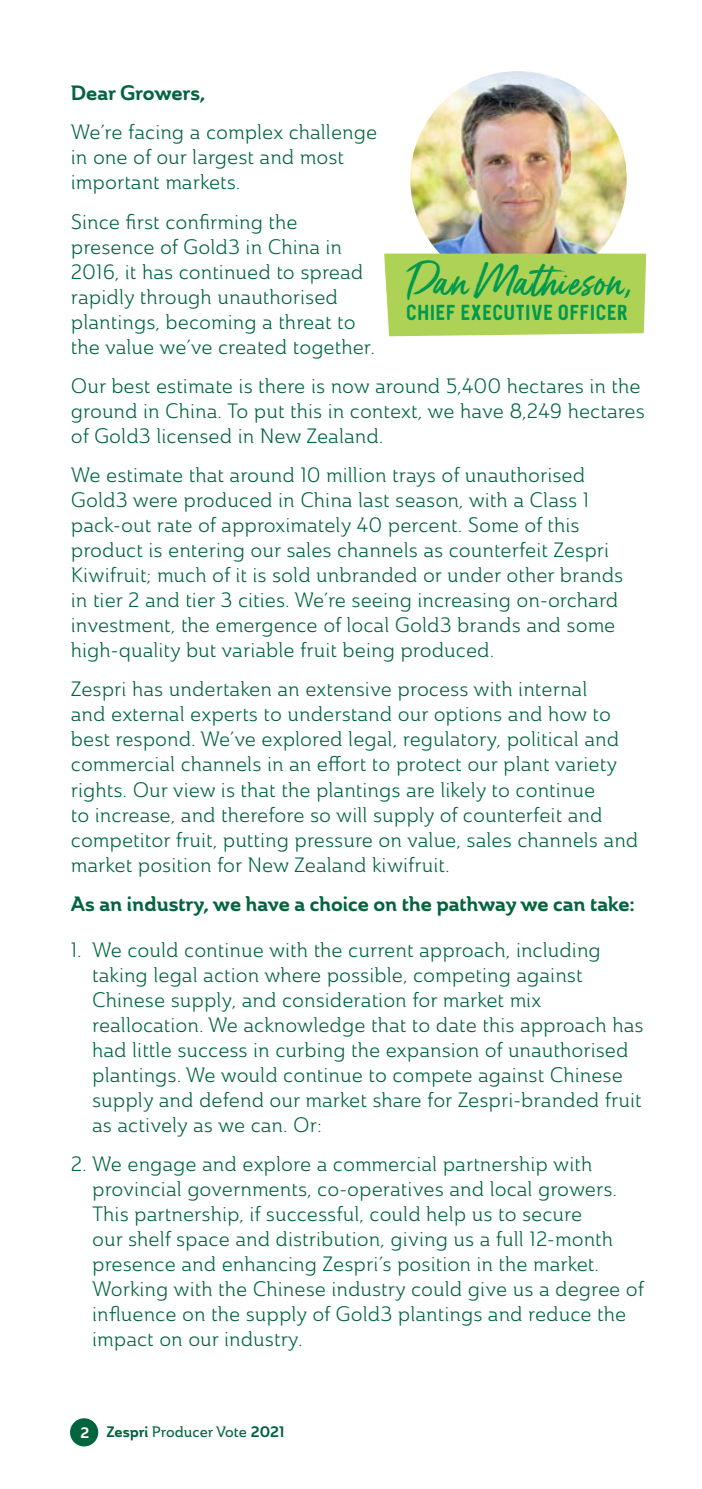
<style>
.page{position:relative;width:702px;height:1489px;background:#fff}
.page>*{position:absolute;margin:0;border:0;box-sizing:border-box;transform-origin:0 0}
.t1{font:42.75px "Gotcha";letter-spacing:.025em;color:#00994d}
.New_Body_Copy{font:20.5px/25px "Ainslie Nor Boo";color:#00653e}
.New_Body_Copy-2{font:20.5px "Ainslie Nor Bol";color:#00653e}
.t2{font:17.25px "Sequel Neue";letter-spacing:.02em;color:#00994d}
.t3{font:15px "Ainslie Nor Med";color:#00653e}
.s1{font-family:"Ainslie Nor Bol";color:#fff}
.s2{font-family:"Ainslie Nor Bol"}
</style>
<div class="page">
<div style="left:70px;top:1418px;width:28px;height:28px;background:#00653e;border-radius:50%"></div>
<img style="left:410px;top:71px;width:216px;height:216px;border-radius:108px">
<div style="left:384px;top:253px;width:262px;height:83px;background:#aed255"></div>
<p class="New_Body_Copy-2" style="left:71px;top:79px;width:136px">Dear Growers,</p>
<p class="New_Body_Copy" style="left:71px;top:119px;width:308px">We’re facing a complex challenge in one of our largest and most important markets.</p>
<p class="New_Body_Copy" style="left:71px;top:209px;width:306px">Since first confirming the presence of Gold3 in China in<br>2016, it has continued to spread rapidly through unauthorised plantings, becoming a threat to the value we’ve created together.</p>
<p class="New_Body_Copy" style="left:71px;top:373px;width:575px">Our best estimate is there is now around 5,400 hectares in the ground in China. To put this in context, we have 8,249 hectares of Gold3 licensed in New Zealand.</p>
<p class="New_Body_Copy" style="left:71px;top:462px;width:554px">We estimate that around 10 million trays of unauthorised Gold3 were produced in China last season, with a Class 1 pack-out rate of approximately 40 percent. Some of this product is entering our sales channels as counterfeit Zespri Kiwifruit; much of it is sold unbranded or under other brands in tier 2 and tier 3 cities. We’re seeing increasing on-orchard investment, the emergence of local Gold3 brands and some high-quality but variable fruit being produced.</p>
<p class="New_Body_Copy" style="left:71px;top:676px;width:569px">Zespri has undertaken an extensive process with internal<br>and external experts to understand our options and how to best respond. We’ve explored legal, regulatory, political and commercial channels in an effort to protect our plant variety rights. Our view is that the plantings are likely to continue<br>to increase, and therefore so will supply of counterfeit and competitor fruit, putting pressure on value, sales channels and market position for New Zealand kiwifruit.</p>
<p class="New_Body_Copy-2" style="left:71px;top:889px;width:565px">As an industry, we have a choice on the pathway we can take:</p>
<p class="New_Body_Copy" style="left:92px;top:937px;width:553px;text-indent:-21px">1. We could continue with the current approach, including taking legal action where possible, competing against Chinese supply, and consideration for market mix reallocation. We acknowledge that to date this approach has had little success in curbing the expansion of unauthorised plantings. We would continue to compete against Chinese supply and defend our market share for Zespri-branded fruit as actively as we can. Or:</p>
<p class="New_Body_Copy" style="left:92px;top:1151px;width:553px;text-indent:-21px">2. We engage and explore a commercial partnership with provincial governments, co-operatives and local growers.<br>This partnership, if successful, could help us to secure<br>our shelf space and distribution, giving us a full 12-month presence and enhancing Zespri’s position in the market.<br>Working with the Chinese industry could give us a degree of influence on the supply of Gold3 plantings and reduce the impact on our industry.</p>
<p class="t1" style="left:406px;top:253px;width:225px">Dan Mathieson,</p>
<p class="t2" style="left:406px;top:301px;width:223px">CHIEF EXECUTIVE OFFICER</p>
<p class="t3" style="left:80px;top:1421px;width:206px"><span class="s1">2</span> <span class="s2">Zespri</span> Producer Vote <span class="s2">2021</span></p>
</div>
